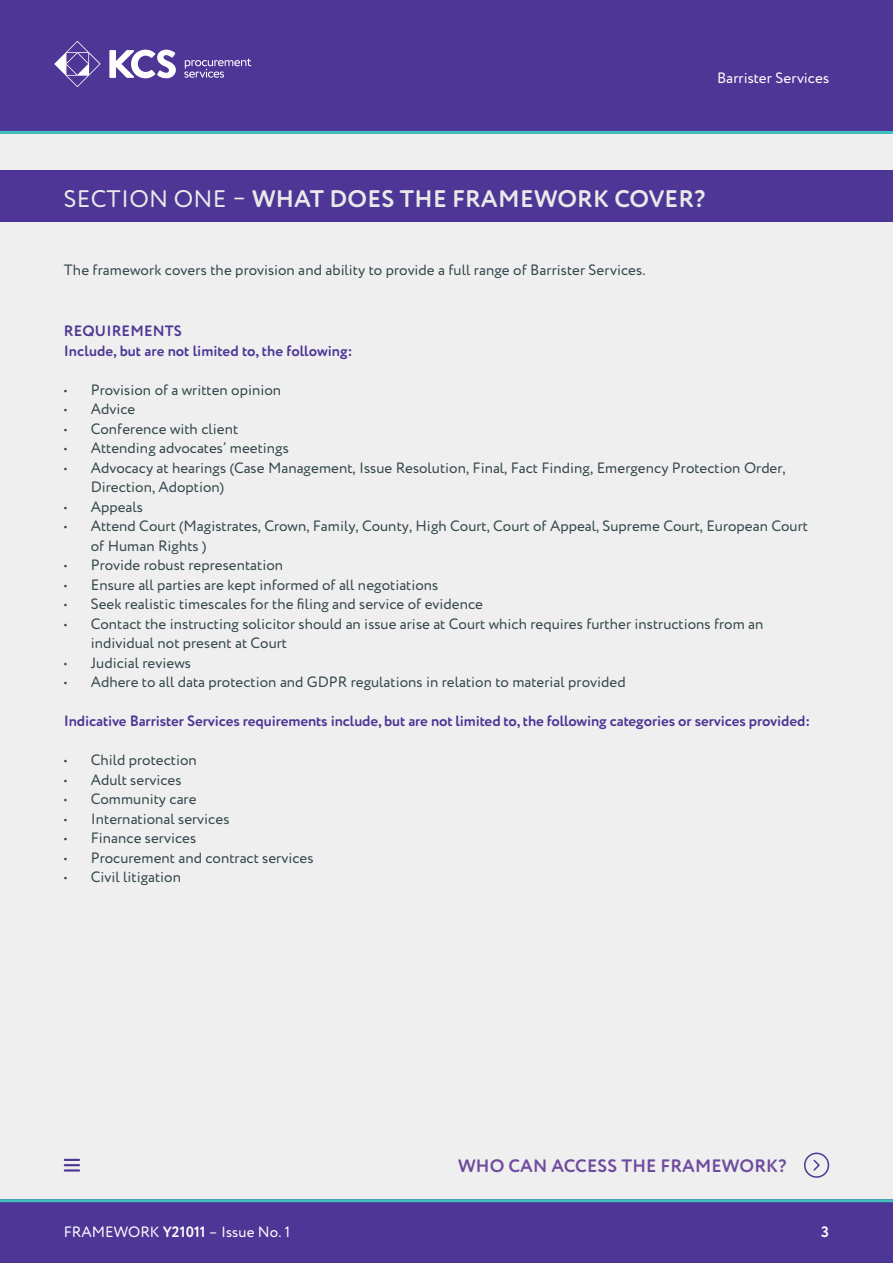
<style>
.page{position:relative;width:893px;height:1263px;background:#fff}
.page>*{position:absolute;margin:0;border:0;box-sizing:border-box;transform-origin:0 0}
.Heading_Grey{font:700 24px "Circe Rounded";letter-spacing:.01em;color:#e8eaea}
.Sub_Heading{font:700 18px "Circe Rounded";letter-spacing:.01em;color:#6f4b9e}
.Intro{font:15px/19.5px "Circe Rounded";color:#35484d}
.t1{font:700 15px "Circe Rounded";letter-spacing:-.01em;color:#4e3696}
.t2{font:15px "Circe Rounded";letter-spacing:.005em;color:#fff}
.t3{font:700 15px "Circe Rounded";letter-spacing:.01em;color:#4e3696}
.t4{font:700 15px "Circe Rounded";color:#fff}
.s1{font-weight:400}
.s2{font-weight:700}
</style>
<div class="page">
<div style="left:0;top:0;width:893px;height:1204px;background:#efefef"></div>
<div style="left:0;top:1199px;width:893px;height:64px;background:#4e3696"></div>
<div style="left:0;top:0;width:893px;height:134px;background:#4e3696"></div>
<svg style="left:184px;top:59px;width:67px;height:19px"></svg>
<svg style="left:109px;top:50px;width:67px;height:28px"></svg>
<svg style="left:54px;top:41px;width:47px;height:46px"></svg>
<hr style="left:0;top:131px;width:893px;height:3px;background:#42c0bd">
<hr style="left:0;top:1199px;width:893px;height:3px;background:#42c0bd">
<div style="left:0;top:170px;width:893px;height:51px;background:#4e3696"></div>
<div style="left:804px;top:1152px;width:25px;height:26px;border:2px solid #4e3696;border-radius:50%"></div>
<svg style="left:813px;top:1159px;width:7px;height:12px"></svg>
<svg style="left:64px;top:1159px;width:16px;height:12px"></svg>
<p class="t2" style="left:717px;top:70px;width:114px">Barrister Services</p>
<p class="Heading_Grey" style="left:64px;top:184px;width:643px"><span class="s1">SECTION ONE –</span> WHAT DOES THE FRAMEWORK COVER?</p>
<p class="Intro" style="left:64px;top:261px;width:583px">The framework covers the provision and ability to provide a full range of Barrister Services.</p>
<p class="t3" style="left:64px;top:322px;width:120px">REQUIREMENTS</p>
<p class="t1" style="left:64px;top:342px;width:290px">Include, but are not limited to, the following:</p>
<p class="Intro" style="left:64px;top:380px;width:219px">• Provision of a written opinion</p>
<p class="Intro" style="left:64px;top:400px;width:73px">• Advice</p>
<p class="Intro" style="left:64px;top:419px;width:176px">• Conference with client</p>
<p class="Intro" style="left:64px;top:439px;width:227px">• Attending advocates’ meetings</p>
<p class="Intro" style="left:91px;top:458px;width:696px;text-indent:-27px">• Advocacy at hearings (Case Management, Issue Resolution, Final, Fact Finding, Emergency Protection Order,<br>Direction, Adoption)</p>
<p class="Intro" style="left:64px;top:497px;width:81px">• Appeals</p>
<p class="Intro" style="left:91px;top:517px;width:719px;text-indent:-27px">• Attend Court (Magistrates, Crown, Family, County, High Court, Court of Appeal, Supreme Court, European Court of Human Rights )</p>
<p class="Intro" style="left:64px;top:556px;width:221px">• Provide robust representation</p>
<p class="Intro" style="left:64px;top:575px;width:376px">• Ensure all parties are kept informed of all negotiations</p>
<p class="Intro" style="left:64px;top:595px;width:421px">• Seek realistic timescales for the filing and service of evidence</p>
<p class="Intro" style="left:91px;top:614px;width:674px;text-indent:-27px">• Contact the instructing solicitor should an issue arise at Court which requires further instructions from an individual not present at Court</p>
<p class="Intro" style="left:64px;top:653px;width:129px">• Judicial reviews</p>
<p class="Intro" style="left:64px;top:673px;width:563px">• Adhere to all data protection and GDPR regulations in relation to material provided</p>
<p class="t1" style="left:64px;top:712px;width:748px">Indicative Barrister Services requirements include, but are not limited to, the following categories or services provided:</p>
<p class="Intro" style="left:64px;top:751px;width:135px">• Child protection</p>
<p class="Intro" style="left:64px;top:770px;width:119px">• Adult services</p>
<p class="Intro" style="left:64px;top:790px;width:134px">• Community care</p>
<p class="Intro" style="left:64px;top:809px;width:167px">• International services</p>
<p class="Intro" style="left:64px;top:829px;width:134px">• Finance services</p>
<p class="Intro" style="left:64px;top:848px;width:251px">• Procurement and contract services</p>
<p class="Intro" style="left:64px;top:868px;width:119px">• Civil litigation</p>
<p class="Sub_Heading" style="left:458px;top:1155px;width:330px">WHO CAN ACCESS THE FRAMEWORK?</p>
<p class="t2" style="left:64px;top:1223px;width:228px">FRAMEWORK <span class="s2">Y21011</span> – Issue No. 1</p>
<p class="t4" style="left:821px;top:1223px;width:9px">3</p>
</div>
